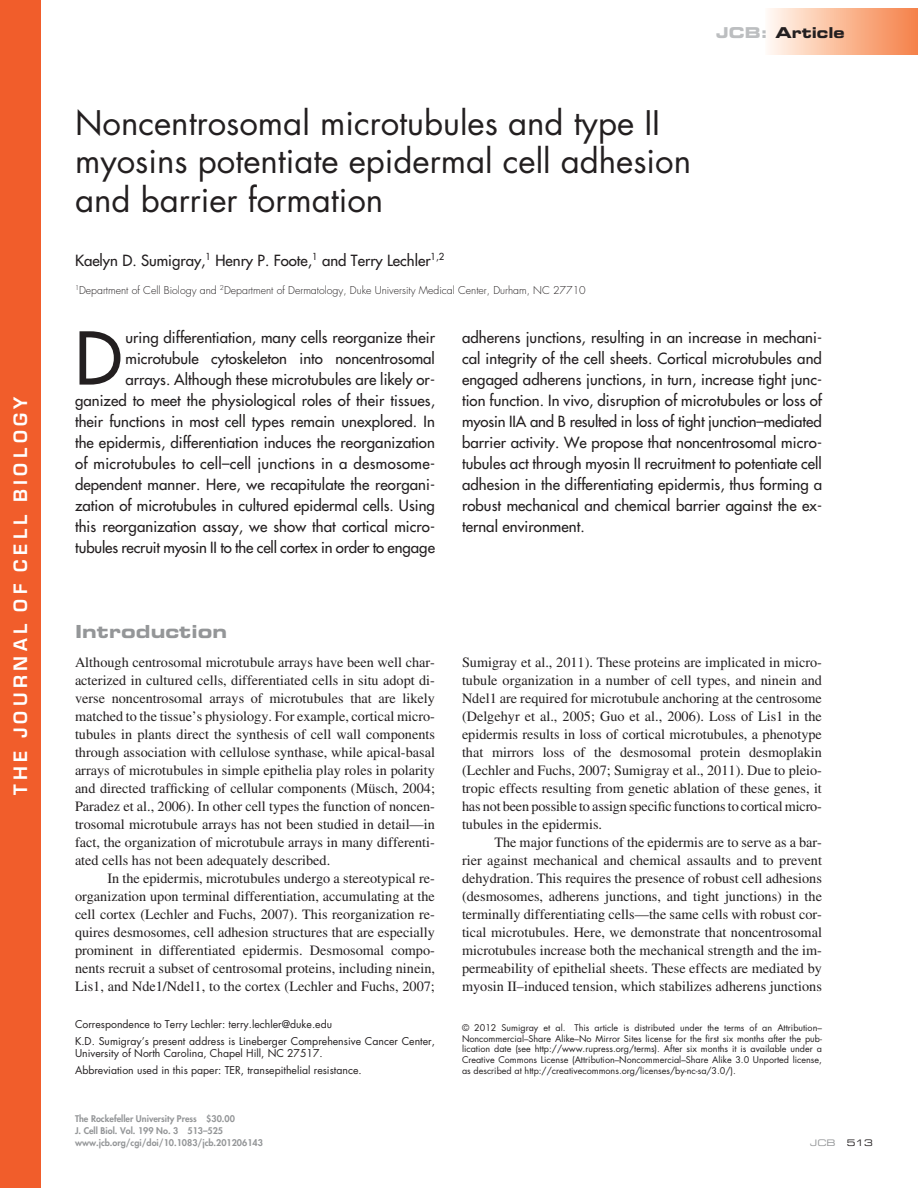
<style>
.page{position:relative;width:918px;height:1188px;background:#fff}
.page>*{position:absolute;margin:0;border:0;box-sizing:border-box;transform-origin:0 0}
.t1{font:500 70.65px "Futura Std";color:#231f20}
.t2{font:33px/38.2px "Futura Std";color:#231f20}
.t3{font:600 18px "Eurostile";letter-spacing:.25em;color:#fff}
.t4{font:18px "Eurostile LT Std Bold Ex 2";letter-spacing:.005em;color:#949698}
.t5{font:500 15px/21px "Futura Std";letter-spacing:.005em;color:#231f20;text-align:right}
.t6{font:15px "Eurostile LT Std Bold Ex 2";color:#231f20}
.t7{font:14.25px/18px "Times LT Std";color:#231f20;text-align:justify}
.t8{font:10.5px/16.8px "Futura Std";color:#231f20}
.t9{font:300 10.5px "Futura Std";color:#231f20}
.t10{font:9px/10.8px "Futura Std";color:#231f20;text-align:justify}
.t11{font:800 9px/12px "Futura Std";color:#949698}
.t12{font:9px "Eurostile LT Std Ex 2";color:#949698}
.t13{font:9px "Eurostile LT Std Ex 2";color:#231f20}
.s1{color:#bcbec0}
</style>
<div class="page">
<div style="left:763px;top:8px;width:155px;height:47px;background:linear-gradient(to right,#fffbf4,#f57f45)"></div>
<div style="left:0;top:0;width:40px;height:1188px;background:#f15d2b"></div>
<p class="t3" style="left:13px;top:795px;width:400px;rotate:-90deg">THE JOURNAL OF CELL BIOLOGY</p>
<p class="t6" style="left:716px;top:22px;width:130px"><span class="s1">JCB:</span> Article</p>
<h2 class="t2" style="left:75px;top:104px;width:618px">Noncentrosomal microtubules and type II myosins potentiate epidermal cell adhesion and barrier formation</h2>
<p class="t5" style="left:75px;top:250px;width:371px">Kaelyn D. Sumigray,<sup>1</sup> Henry P. Foote,<sup>1</sup> and Terry Lechler<sup>1,2</sup></p>
<p class="t9" style="left:75px;top:284px;width:512px"><sup>1</sup>Department of Cell Biology and <sup>2</sup>Department of Dermatology, Duke University Medical Center, Durham, NC 27710</p>
<p class="t5" style="left:75px;top:327px;width:362px">uring differentiation, many cells reorganize their microtubule cytoskeleton into noncentrosomal<br>arrays. Although these microtubules are likely or&shy;ganized to meet the physiological roles of their tissues, their functions in most cell types remain unexplored. In the epidermis, differentiation induces the reorganization of microtubules to cell–cell junctions in a desmosome&shy;dependent manner. Here, we recapitulate the reorgani&shy;zation of microtubules in cultured epidermal cells. Using this reorganization assay, we show that cortical micro&shy;tubules recruit myosin II to the cell cortex in order to engage</p>
<p class="t5" style="left:462px;top:327px;width:362px;text-align:justify">adherens junctions, resulting in an increase in mechani&shy;cal integrity of the cell sheets. Cortical microtubules and engaged adherens junctions, in turn, increase tight junc&shy;tion function. In vivo, disruption of microtubules or loss of myosin IIA and B resulted in loss of tight junction–mediated barrier activity. We propose that noncentrosomal micro&shy;tubules act through myosin II recruitment to potentiate cell adhesion in the differentiating epidermis, thus forming a robust mechanical and chemical barrier against the ex&shy;ternal environment.</p>
<h1 class="t1" style="left:75px;top:314px;width:49px">D</h1>
<p class="t4" style="left:75px;top:619px;width:154px">Introduction</p>
<p class="t7" style="left:75px;top:653px;width:362px">Although centrosomal microtubule arrays have been well char&shy;acterized in cultured cells, differentiated cells in situ adopt di&shy;verse noncentrosomal arrays of microtubules that are likely matched to the tissue’s physiology. For example, cortical micro&shy;tubules in plants direct the synthesis of cell wall components through association with cellulose synthase, while apical-basal arrays of microtubules in simple epithelia play roles in polarity and directed trafficking of cellular components (Müsch, 2004; Paradez et al., 2006). In other cell types the function of noncen&shy;trosomal microtubule arrays has not been studied in detail—in fact, the organization of microtubule arrays in many differenti&shy;ated cells has not been adequately described.</p>
<p class="t7" style="left:75px;top:869px;width:362px;text-indent:32px">In the epidermis, microtubules undergo a stereotypical re&shy;organization upon terminal differentiation, accumulating at the cell cortex (Lechler and Fuchs, 2007). This reorganization re&shy;quires desmosomes, cell adhesion structures that are especially prominent in differentiated epidermis. Desmosomal compo&shy;nents recruit a subset of centrosomal proteins, including ninein, Lis1, and Nde1/Ndel1, to the cortex (Lechler and Fuchs, 2007;</p>
<p class="t8" style="left:75px;top:1016px;width:362px">Correspondence to Terry Lechler: terry.lechler@duke.edu<br>K.D. Sumigray’s present address is Lineberger Comprehensive Cancer Center,</p>
<p class="t8" style="left:75px;top:1045px;width:288px">University of North Carolina, Chapel Hill, NC 27517.<br>Abbreviation used in this paper: TER, transepithelial resistance.</p>
<p class="t11" style="left:75px;top:1112px;width:189px">The Rockefeller University Press $30.00<br>J. Cell Biol. Vol. 199 No. 3 513–525 www.jcb.org/cgi/doi/10.1083/jcb.201206143</p>
<p class="t7" style="left:462px;top:653px;width:362px">Sumigray et al., 2011). These proteins are implicated in micro&shy;tubule organization in a number of cell types, and ninein and Ndel1 are required for microtubule anchoring at the centrosome (Delgehyr et al., 2005; Guo et al., 2006). Loss of Lis1 in the epidermis results in loss of cortical microtubules, a phenotype that mirrors loss of the desmosomal protein desmoplakin (Lechler and Fuchs, 2007; Sumigray et al., 2011). Due to pleio&shy;tropic effects resulting from genetic ablation of these genes, it has not been possible to assign specific functions to cortical micro&shy;tubules in the epidermis.</p>
<p class="t7" style="left:462px;top:833px;width:362px;text-indent:32px">The major functions of the epidermis are to serve as a bar&shy;rier against mechanical and chemical assaults and to prevent dehydration. This requires the presence of robust cell adhesions (desmosomes, adherens junctions, and tight junctions) in the terminally differentiating cells—the same cells with robust cor&shy;tical microtubules. Here, we demonstrate that noncentrosomal microtubules increase both the mechanical strength and the im&shy;permeability of epithelial sheets. These effects are mediated by myosin II–induced tension, which stabilizes adherens junctions</p>
<p class="t10" style="left:462px;top:1022px;width:362px">© 2012 Sumigray et al. This article is distributed under the terms of an Attribution– Noncommercial–Share Alike–No Mirror Sites license for the first six months after the pub&shy;lication date (see http://www.rupress.org/terms). After six months it is available under a Creative Commons License (Attribution–Noncommercial–Share Alike 3.0 Unported license, as described at http://creativecommons.org/licenses/by-nc-sa/3.0/).</p>
<p class="t12" style="left:810px;top:1136px;width:27px">JCB</p>
<p class="t13" style="left:847px;top:1136px;width:28px">513</p>
</div>
